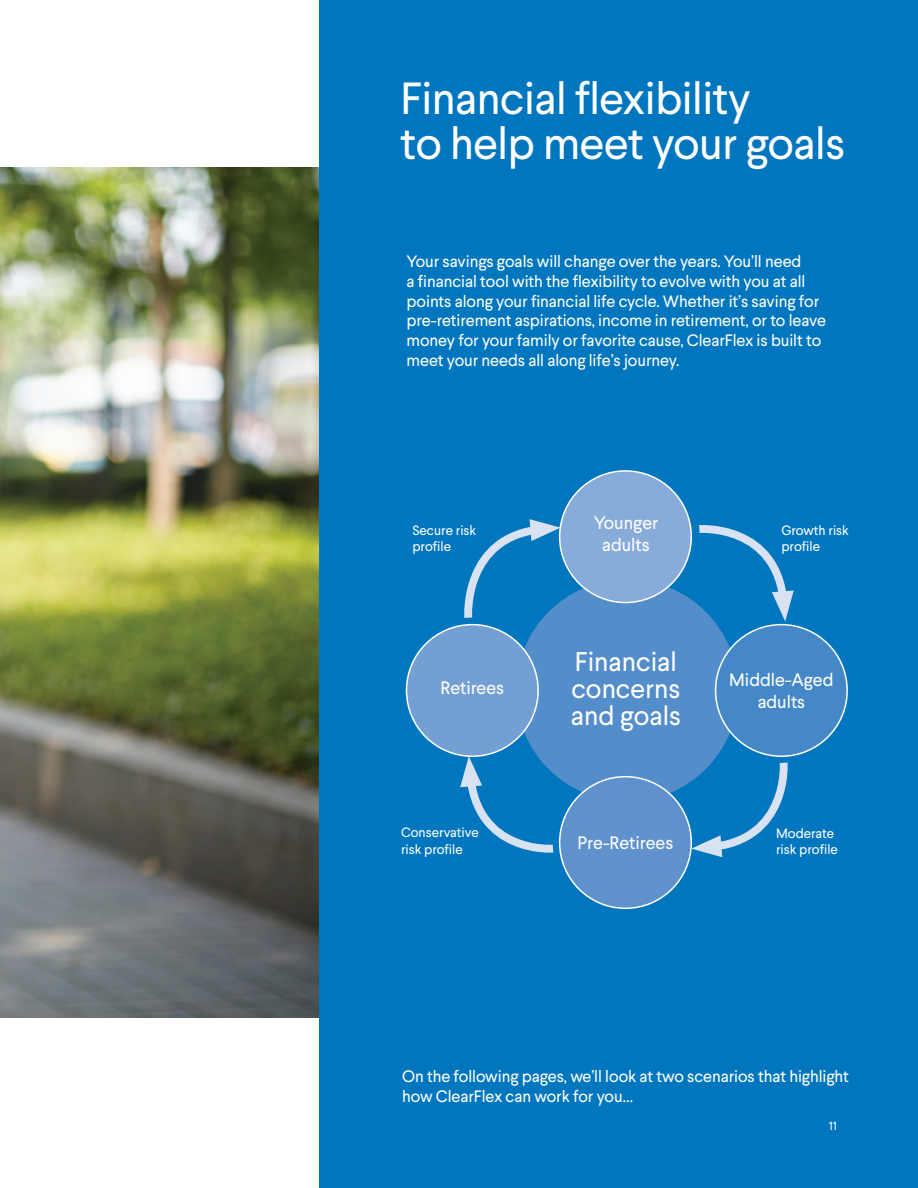
<style>
.page{position:relative;width:918px;height:1188px;background:#fff}
.page>*{position:absolute;margin:0;border:0;box-sizing:border-box;transform-origin:0 0}
.Headline{font:45px "Larsseit";letter-spacing:-.01em;color:#fff}
.t1{font:27px/27px "Larsseit";color:#fff}
.t2{font:18px/21.6px "Larsseit";color:#fff;text-align:center}
.Headline-2{font:16.5px/19.8px "Larsseit";letter-spacing:-.005em;color:#fff}
.t3{font:13.5px/16.2px "Larsseit";color:#fff}
.t4{font:12px "Larsseit";color:#fff}
</style>
<div class="page">
<img style="left:0;top:168px;width:320px;height:849px">
<div style="left:320px;top:0;width:598px;height:1188px;background:#0076be"></div>
<div style="left:516px;top:579px;width:222px;height:223px;background:#538dca;border-radius:50%"></div>
<svg style="left:460px;top:519px;width:101px;height:107px"></svg>
<svg style="left:691px;top:525px;width:103px;height:96px"></svg>
<svg style="left:691px;top:755px;width:101px;height:102px"></svg>
<svg style="left:460px;top:756px;width:101px;height:98px"></svg>
<div style="left:407px;top:625px;width:131px;height:131px;background:#739fd3;border-radius:50%"></div>
<div style="left:560px;top:471px;width:131px;height:132px;background:#88acd9;border-radius:50%"></div>
<div style="left:560px;top:777px;width:131px;height:131px;background:#5f92cd;border-radius:50%"></div>
<div style="left:716px;top:625px;width:131px;height:131px;background:#4588c7;border-radius:50%"></div>
<p class="Headline" style="left:400px;top:69px;width:352px">Financial flexibility</p>
<p class="Headline" style="left:400px;top:114px;width:446px">to help meet your goals</p>
<p class="Headline-2" style="left:407px;top:251px;width:421px">Your savings goals will change over the years. You’ll need<br>a financial tool with the flexibility to evolve with you at all points along your financial life cycle. Whether it’s saving for pre-retirement aspirations, income in retirement, or to leave money for your family or favorite cause, ClearFlex is built to meet your needs all along life’s journey.</p>
<p class="t3" style="left:412px;top:522px;width:65px">Secure risk profile</p>
<p class="t2" style="left:441px;top:677px;width:65px">Retirees</p>
<p class="t2" style="left:594px;top:512px;width:66px">Younger adults</p>
<p class="t1" style="left:575px;top:648px;width:103px">Financial</p>
<p class="t1" style="left:571px;top:675px;width:111px">concerns and goals</p>
<p class="t3" style="left:781px;top:522px;width:69px">Growth risk profile</p>
<p class="t2" style="left:729px;top:669px;width:106px">Middle-Aged adults</p>
<p class="t3" style="left:401px;top:824px;width:79px">Conservative risk profile</p>
<p class="t3" style="left:776px;top:825px;width:63px">Moderate risk profile</p>
<p class="t2" style="left:578px;top:832px;width:97px">Pre-Retirees</p>
<p class="Headline-2" style="left:402px;top:1066px;width:448px">On the following pages, we’ll look at two scenarios that highlight how ClearFlex can work for you…</p>
<p class="t4" style="left:829px;top:1118px;width:10px">11</p>
</div>
